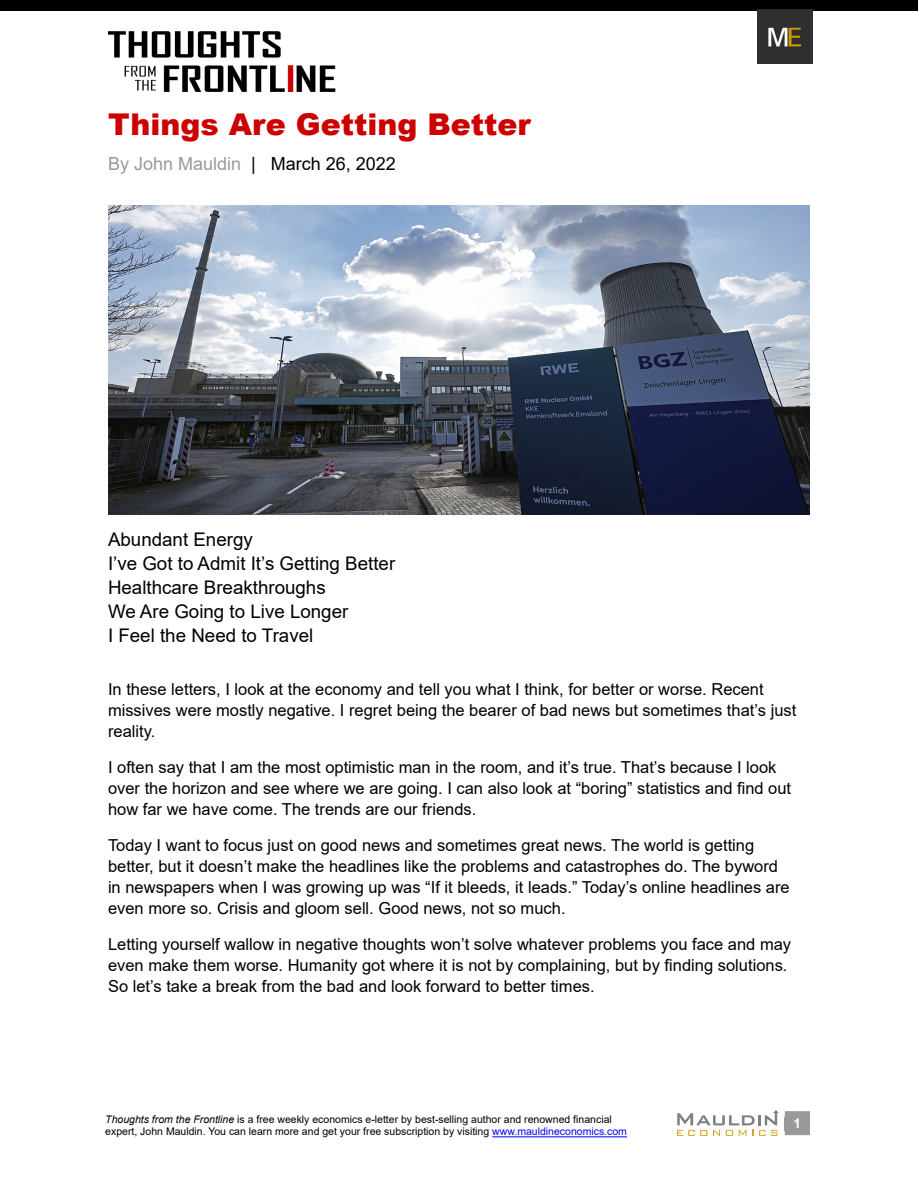
<style>
.page{position:relative;width:918px;height:1188px;background:#fff}
.page>*{position:absolute;margin:0;border:0;box-sizing:border-box;transform-origin:0 0}
.t1{font:900 30px "Arial";color:#cc0001}
.t2{font:18.75px/24px "Arial";color:#000}
.t3{font:18px "Arial";color:#999}
.t4{font:16.5px/21px "Arial";color:#000}
.t5{font:700 13.5px "Arial";color:#fff}
.t6{font:10.5px/12.6px "Arial";color:#000}
.s1{color:#000}
.s2{font-style:italic}
.s3{color:#00f}
</style>
<div class="page">
<div style="left:785px;top:1111px;width:25px;height:24px;background:#999"></div>
<hr style="left:492px;top:1136px;width:135px;height:1px;background:#00f">
<img style="left:108px;top:31px;width:228px;height:61px">
<div style="left:0;top:0;width:918px;height:11px;background:#000"></div>
<img style="left:758px;top:9px;width:55px;height:55px">
<svg style="left:677px;top:1110px;width:102px;height:26px"></svg>
<img style="left:108px;top:206px;width:702px;height:308px">
<h1 class="t1" style="left:108px;top:102px;width:424px">Things Are Getting Better</h1>
<p class="t3" style="left:108px;top:151px;width:289px">By John Mauldin <span class="s1">| March 26, 2022</span></p>
<p class="t2" style="left:108px;top:528px;width:289px">Abundant Energy<br>I’ve Got to Admit It’s Getting Better<br>Healthcare Breakthroughs<br>We Are Going to Live Longer<br>I Feel the Need to Travel</p>
<p class="t4" style="left:108px;top:678px;width:690px">In these letters, I look at the economy and tell you what I think, for better or worse. Recent missives were mostly negative. I regret being the bearer of bad news but sometimes that’s just reality.</p>
<p class="t4" style="left:108px;top:756px;width:685px">I often say that I am the most optimistic man in the room, and it’s true. That’s because I look over the horizon and see where we are going. I can also look at “boring” statistics and find out how far we have come. The trends are our friends.</p>
<p class="t4" style="left:108px;top:834px;width:683px">Today I want to focus just on good news and sometimes great news. The world is getting better, but it doesn’t make the headlines like the problems and catastrophes do. The byword in newspapers when I was growing up was “If it bleeds, it leads.” Today’s online headlines are even more so. Crisis and gloom sell. Good news, not so much.</p>
<p class="t4" style="left:108px;top:933px;width:685px">Letting yourself wallow in negative thoughts won’t solve whatever problems you face and may even make them worse. Humanity got where it is not by complaining, but by finding solutions.<br>So let’s take a break from the bad and look forward to better times.</p>
<p class="t6" style="left:105px;top:1113px;width:523px"><span class="s2">Thoughts from the Frontline</span> is a free weekly economics e-letter by best-selling author and renowned financial expert, John Mauldin. You can learn more and get your free subscription by visiting <span class="s3">www.mauldineconomics.com</span></p>
<p class="t5" style="left:794px;top:1113px;width:9px">1</p>
</div>
